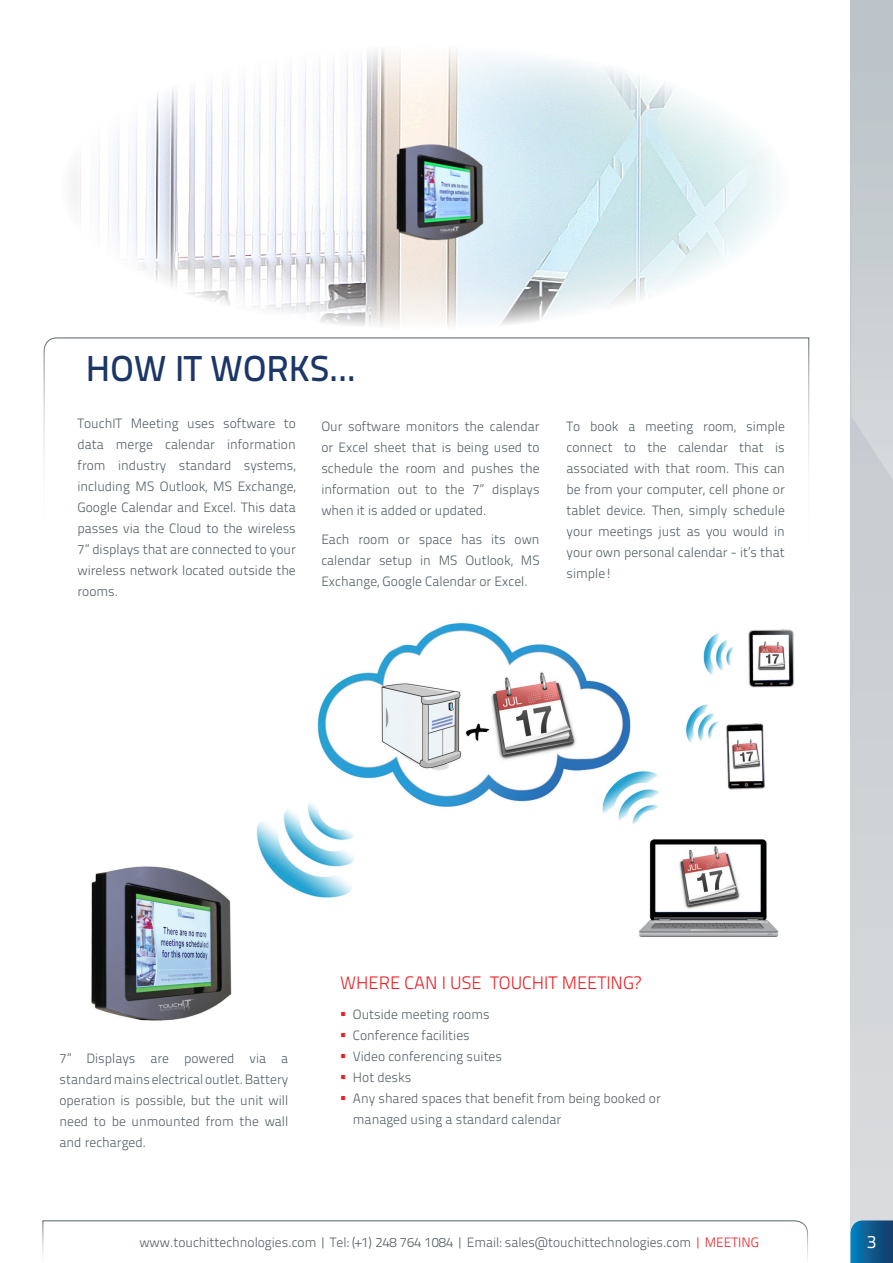
<style>
.page{position:relative;width:893px;height:1263px;background:#fff}
.page>*{position:absolute;margin:0;border:0;box-sizing:border-box;transform-origin:0 0}
.t1{font:500 36px "Titillium Text 22 L";color:#1c3666}
.t2{font:300 18px "Titillium Text 22 L";color:#ee1d23}
.t3{font:18px "Titillium Text 22 L";color:#fff}
.t4{font:300 13.5px/21px "Titillium Text 22 L";color:#525e65;text-align:justify}
.s1{color:#ee1d23}
</style>
<div class="page">
<svg style="left:42px;top:1220px;width:766px;height:40px"></svg>
<div style="left:850px;top:0;width:43px;height:1263px;background:#d0d3d7"></div>
<svg style="left:850px;top:1220px;width:43px;height:43px;background:#146093"></svg>
<svg style="left:851px;top:0;width:42px;height:465px"></svg>
<svg style="left:43px;top:337px;width:766px;height:136px"></svg>
<img style="left:72px;top:49px;width:705px;height:277px">
<img style="left:91px;top:623px;width:704px;height:398px">
<svg style="left:341px;top:1012px;width:4px;height:4px"></svg>
<p class="t1" style="left:86px;top:341px;width:272px">HOW IT WORKS...</p>
<p class="t4" style="left:78px;top:412px;width:220px">TouchIT Meeting uses software to data merge calendar information from industry standard systems, including MS Outlook, MS Exchange, Google Calendar and Excel. This data passes via the Cloud to the wireless 7” displays that are connected to your wireless network located outside the rooms.</p>
<p class="t4" style="left:321px;top:415px;width:220px">Our software monitors the calendar or Excel sheet that is being used to schedule the room and pushes the information out to the 7” displays when it is added or updated.</p>
<p class="t4" style="left:321px;top:528px;width:220px">Each room or space has its own calendar setup in MS Outlook, MS Exchange, Google Calendar or Excel.</p>
<p class="t4" style="left:567px;top:415px;width:220px">To book a meeting room, simple connect to the calendar that is associated with that room. This can be from your computer, cell phone or tablet device. Then, simply schedule your meetings just as you would in your own personal calendar - it’s that simple!</p>
<p class="t4" style="left:60px;top:1047px;width:230px">7” Displays are powered via a standard mains electrical outlet. Battery operation is possible, but the unit will need to be unmounted from the wall and recharged.</p>
<p class="t2" style="left:340px;top:969px;width:302px">WHERE CAN I USE TOUCHIT MEETING?</p>
<p class="t4" style="left:353px;top:1003px;width:138px">Outside meeting rooms</p>
<p class="t4" style="left:353px;top:1024px;width:118px">Conference facilities</p>
<p class="t4" style="left:353px;top:1045px;width:151px">Video conferencing suites</p>
<p class="t4" style="left:353px;top:1066px;width:60px">Hot desks</p>
<p class="t4" style="left:353px;top:1087px;width:309px">Any shared spaces that benefit from being booked or managed using a standard calendar</p>
<p class="t4" style="left:139px;top:1231px;width:621px">www.touchittechnologies.com | Tel: (+1) 248 764 1084 | Email: sales@touchittechnologies.com <span class="s1">| MEETING</span></p>
<p class="t3" style="left:867px;top:1229px;width:11px">3</p>
</div>
